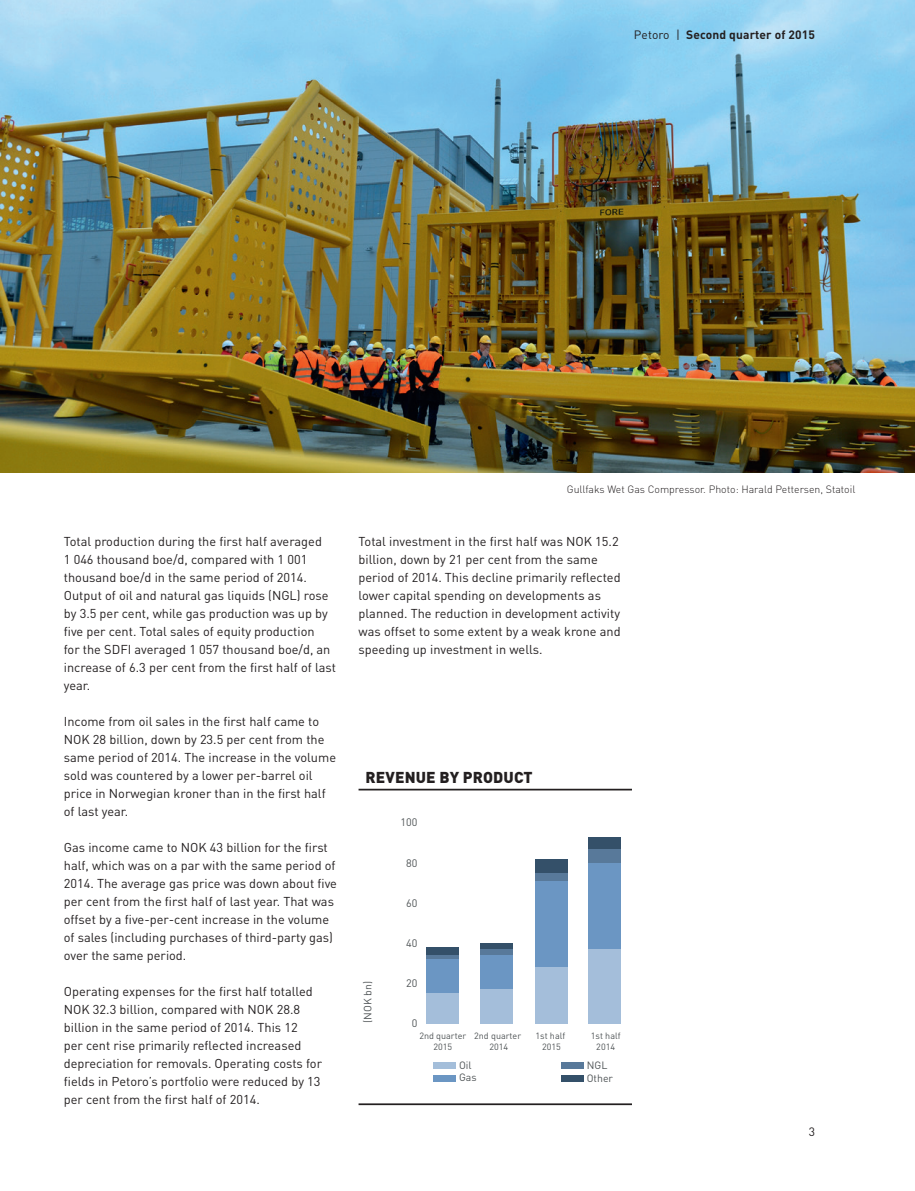
<style>
.page{position:relative;width:915px;height:1191px;background:#fff}
.page>*{position:absolute;margin:0;border:0;box-sizing:border-box;transform-origin:0 0}
.t1{font:900 15.6px "DIN Pro";letter-spacing:.01em;color:#231f20}
.t2{font:12.75px/18px "DIN Pro";color:#231f20}
.t3{font:700 12px "DIN Pro";letter-spacing:.01em;color:#231f20}
.t4{font:12px "DIN Pro";color:#231f20}
.t5{font:10.8px "DIN Pro";color:#4f5456}
.t6{font:300 10.5px "DIN Pro";color:#231f20}
.t7{font:10.5px/12.9px "DIN Pro";color:#4f5456}
.t8{font:9px/10.8px "DIN Pro";color:#4f5456;text-align:center}
.s1{font-weight:400}
</style>
<div class="page">
<hr style="left:358px;top:788px;width:273px;height:2px;background:#231f20">
<div style="left:433px;top:1062px;width:22px;height:6px;background:#a4beda"></div>
<div style="left:433px;top:1074px;width:22px;height:7px;background:#6b96c3"></div>
<div style="left:561px;top:1062px;width:21px;height:6px;background:#58799a"></div>
<div style="left:561px;top:1075px;width:21px;height:6px;background:#345069"></div>
<div style="left:426px;top:947px;width:33px;height:8px;background:#345069"></div>
<div style="left:480px;top:943px;width:33px;height:6px;background:#345069"></div>
<div style="left:534px;top:859px;width:33px;height:14px;background:#345069"></div>
<div style="left:588px;top:837px;width:33px;height:12px;background:#345069"></div>
<hr style="left:426px;top:955px;width:33px;height:4px;background:#58799a">
<div style="left:480px;top:949px;width:33px;height:6px;background:#58799a"></div>
<div style="left:534px;top:873px;width:33px;height:8px;background:#58799a"></div>
<div style="left:588px;top:849px;width:33px;height:14px;background:#58799a"></div>
<div style="left:426px;top:959px;width:33px;height:34px;background:#6b96c3"></div>
<div style="left:480px;top:955px;width:33px;height:34px;background:#6b96c3"></div>
<div style="left:534px;top:881px;width:33px;height:86px;background:#6b96c3"></div>
<div style="left:588px;top:863px;width:33px;height:86px;background:#6b96c3"></div>
<div style="left:426px;top:993px;width:33px;height:30px;background:#a4beda"></div>
<div style="left:480px;top:989px;width:33px;height:34px;background:#a4beda"></div>
<div style="left:534px;top:967px;width:33px;height:56px;background:#a4beda"></div>
<div style="left:588px;top:949px;width:33px;height:74px;background:#a4beda"></div>
<hr style="left:358px;top:1103px;width:273px;height:2px;background:#231f20">
<img style="left:0;top:0;width:914px;height:473px">
<p class="t3" style="left:633px;top:26px;width:182px"><span class="s1">Petoro |</span> Second quarter of 2015</p>
<p class="t2" style="left:64px;top:531px;width:273px">Total production during the first half averaged<br>1 046 thousand boe/d, compared with 1 001 thousand boe/d in the same period of 2014.<br>Output of oil and natural gas liquids (NGL) rose by 3.5 per cent, while gas production was up by five per cent. Total sales of equity production<br>for the SDFI averaged 1 057 thousand boe/d, an increase of 6.3 per cent from the first half of last year.</p>
<p class="t2" style="left:64px;top:711px;width:274px">Income from oil sales in the first half came to NOK 28 billion, down by 23.5 per cent from the same period of 2014. The increase in the volume sold was countered by a lower per-barrel oil price in Norwegian kroner than in the first half of last year.</p>
<p class="t2" style="left:64px;top:837px;width:274px">Gas income came to NOK 43 billion for the first half, which was on a par with the same period of 2014. The average gas price was down about five per cent from the first half of last year. That was offset by a five-per-cent increase in the volume of sales (including purchases of third-party gas) over the same period.</p>
<p class="t2" style="left:64px;top:981px;width:259px">Operating expenses for the first half totalled NOK 32.3 billion, compared with NOK 28.8 billion in the same period of 2014. This 12<br>per cent rise primarily reflected increased depreciation for removals. Operating costs for fields in Petoro’s portfolio were reduced by 13 per cent from the first half of 2014.</p>
<p class="t6" style="left:566px;top:482px;width:290px">Gullfaks Wet Gas Compressor. Photo: Harald Pettersen, Statoil</p>
<p class="t2" style="left:358px;top:531px;width:263px">Total investment in the first half was NOK 15.2 billion, down by 21 per cent from the same period of 2014. This decline primarily reflected lower capital spending on developments as planned. The reduction in development activity was offset to some extent by a weak krone and speeding up investment in wells.</p>
<p class="t1" style="left:365px;top:766px;width:168px">REVENUE BY PRODUCT</p>
<p class="t5" style="left:400px;top:815px;width:18px">100</p>
<p class="t5" style="left:406px;top:855px;width:13px">80</p>
<p class="t5" style="left:406px;top:895px;width:13px">60</p>
<p class="t7" style="left:361px;top:1022px;width:43px;rotate:-90deg">(NOK bn)</p>
<p class="t5" style="left:406px;top:935px;width:13px">40</p>
<p class="t5" style="left:406px;top:975px;width:13px">20</p>
<p class="t5" style="left:412px;top:1015px;width:7px">0</p>
<p class="t8" style="left:419px;top:1029px;width:48px">2nd quarter<br>2015</p>
<p class="t8" style="left:474px;top:1029px;width:48px">2nd quarter<br>2014</p>
<p class="t8" style="left:535px;top:1029px;width:31px">1st half<br>2015</p>
<p class="t8" style="left:590px;top:1029px;width:31px">1st half<br>2014</p>
<p class="t7" style="left:459px;top:1058px;width:14px">Oil</p>
<p class="t7" style="left:459px;top:1070px;width:19px">Gas</p>
<p class="t7" style="left:586px;top:1058px;width:28px">NGL<br>Other</p>
<p class="t4" style="left:808px;top:1123px;width:8px">3</p>
</div>
